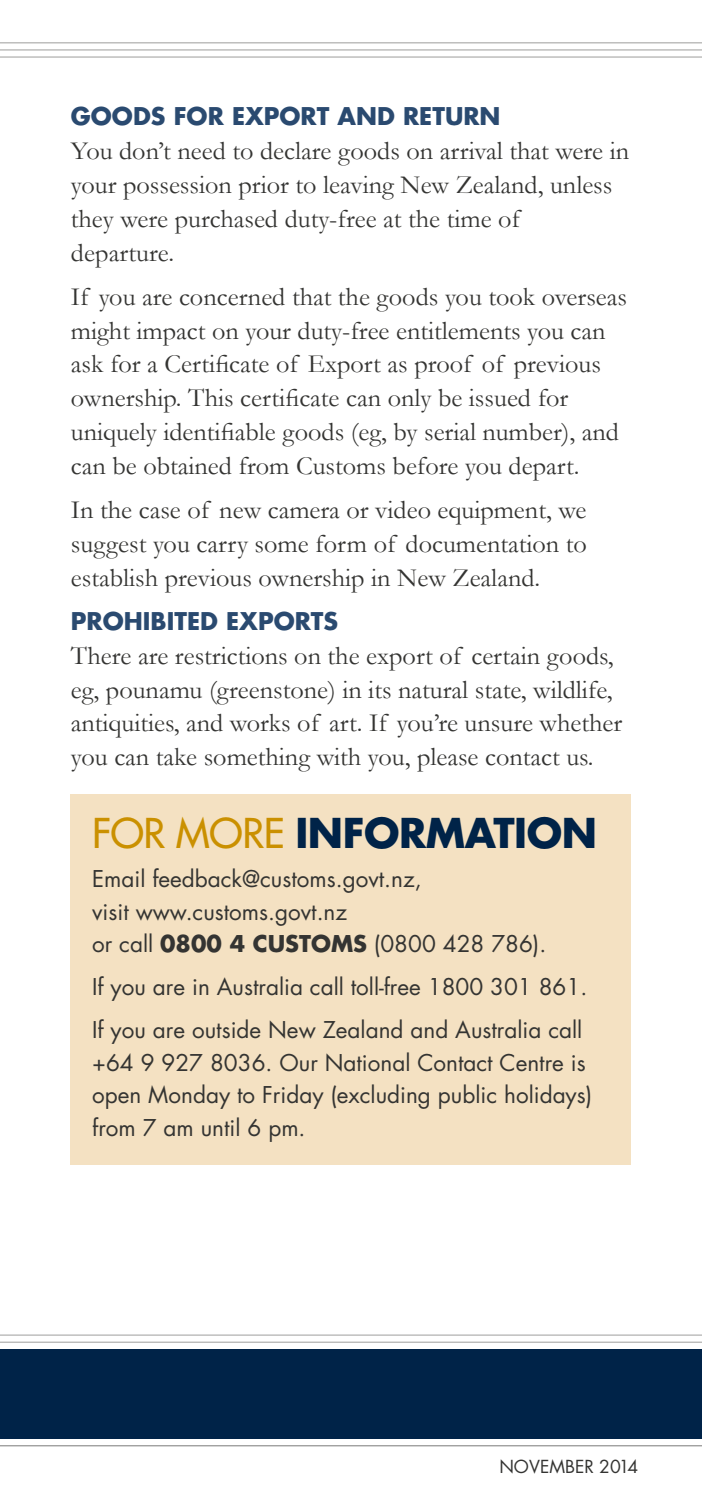
<style>
.page{position:relative;width:702px;height:1489px;background:#fff}
.page>*{position:absolute;margin:0;border:0;box-sizing:border-box;transform-origin:0 0}
.t1{font:700 40px "Futura";letter-spacing:-.01em;color:#002348}
.t2{font:26.25px/33.8px "Garamond";color:#343432}
.t3{font:700 23.75px "Futura";color:#2a4a70}
.t4{font:22.5px/32.5px "Futura";color:#343432}
.t5{font:17.5px "Futura";color:#343432}
.s1{font-weight:400;color:#ca9000}
.s2{font-weight:700}
</style>
<div class="page">
<hr style="left:0;top:42px;width:702px;height:1px;background:#9d9d9c">
<hr style="left:0;top:49px;width:702px;height:1px;background:#9d9d9c">
<hr style="left:0;top:57px;width:702px;height:1px;background:#9d9d9c">
<hr style="left:0;top:1445px;width:702px;height:1px;background:#9d9d9c">
<hr style="left:0;top:1444px;width:702px;height:1px;background:#9d9d9c">
<hr style="left:0;top:1341px;width:702px;height:1px;background:#9d9d9c">
<hr style="left:0;top:1334px;width:702px;height:1px;background:#9d9d9c">
<hr style="left:0;top:1330px;width:702px;height:1px;background:#9d9d9c">
<div style="left:0;top:1349px;width:702px;height:89px;background:#002348"></div>
<div style="left:71px;top:794px;width:560px;height:370px;background:#f4e1c2"></div>
<p class="t3" style="left:71px;top:100px;width:431px">GOODS FOR EXPORT AND RETURN</p>
<p class="t2" style="left:71px;top:134px;width:559px">You don’t need to declare goods on arrival that were in your possession prior to leaving New Zealand, unless they were purchased duty-free at the time of departure.</p>
<p class="t2" style="left:71px;top:279px;width:557px">If you are concerned that the goods you took overseas might impact on your duty-free entitlements you can ask for a Certificate of Export as proof of previous ownership. This certificate can only be issued for uniquely identifiable goods (eg, by serial number), and can be obtained from Customs before you depart.</p>
<p class="t2" style="left:71px;top:493px;width:517px;text-align:justify">In the case of new camera or video equipment, we suggest you carry some form of documentation to establish previous ownership in New Zealand.</p>
<p class="t3" style="left:71px;top:604px;width:269px">PROHIBITED EXPORTS</p>
<p class="t2" style="left:71px;top:638px;width:553px">There are restrictions on the export of certain goods, eg, pounamu (greenstone) in its natural state, wildlife, antiquities, and works of art. If you’re unsure whether you can take something with you, please contact us.</p>
<h1 class="t1" style="left:92px;top:804px;width:506px"><span class="s1">FOR MORE</span> INFORMATION</h1>
<p class="t4" style="left:92px;top:862px;width:455px">Email feedback@customs.govt.nz,<br>visit www.customs.govt.nz<br>or call <span class="s2">0800 4 CUSTOMS</span> (0800 428 786).</p>
<p class="t4" style="left:92px;top:965px;width:496px;line-height:43.2px">If you are in Australia call toll-free 1800 301 861.<br>If you are outside New Zealand and Australia call</p>
<p class="t4" style="left:92px;top:1046px;width:501px">+64 9 927 8036. Our National Contact Centre is open Monday to Friday (excluding public holidays) from 7 am until 6 pm.</p>
<p class="t5" style="left:499px;top:1454px;width:140px">NOVEMBER 2014</p>
</div>
